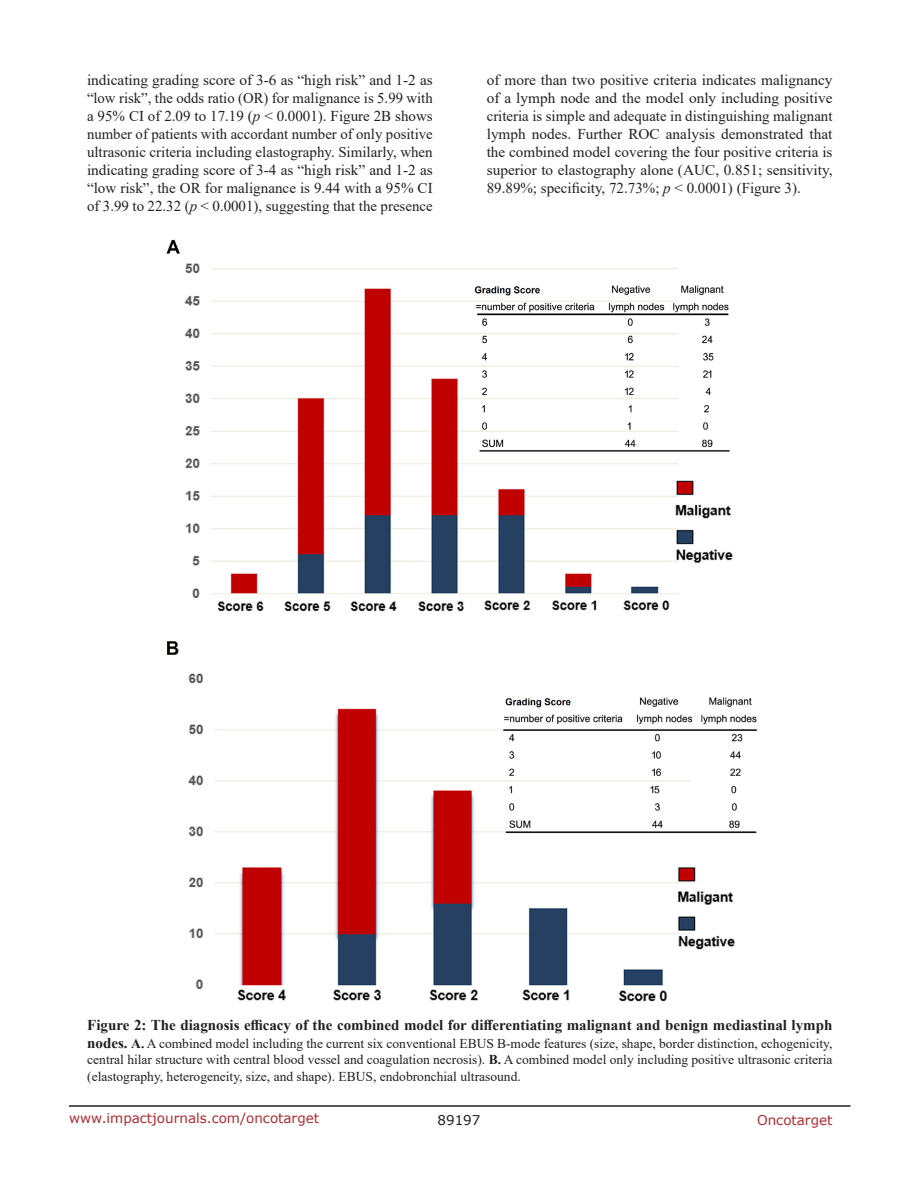
<style>
.page{position:relative;width:918px;height:1188px;background:#fff}
.page>*{position:absolute;margin:0;border:0;box-sizing:border-box;transform-origin:0 0}
.BodyText{font:15px/18px "Times New Roman";color:#221f22;text-align:justify}
.FigureText{font:700 15px "Times New Roman";color:#221f22}
.FigureText-2{font:13.5px/16.2px "Times New Roman";color:#221f22;text-align:justify}
.t1{font:13.5px "Verdana";color:#ac2b31}
.t2{font:13.5px "Verdana";color:#221f22}
.s1{font-style:italic}
.s2{font-weight:700;font-size:15px}
.s3{font-weight:700}
</style>
<div class="page">
<hr style="left:69px;top:1105px;width:781px;height:2px;background:#231f20">
<img style="left:166px;top:239px;width:592px;height:763px">
<p class="BodyText" style="left:87px;top:71px;width:347px">indicating grading score of 3-6 as “high risk” and 1-2 as “low risk”, the odds ratio (OR) for malignance is 5.99 with a 95% CI of 2.09 to 17.19 (<span class="s1">p</span> &lt; 0.0001). Figure 2B shows number of patients with accordant number of only positive ultrasonic criteria including elastography. Similarly, when indicating grading score of 3-4 as “high risk” and 1-2 as “low risk”, the OR for malignance is 9.44 with a 95% CI of 3.99 to 22.32 (<span class="s1">p</span> &lt; 0.0001), suggesting that the presence</p>
<p class="BodyText" style="left:487px;top:71px;width:347px">of more than two positive criteria indicates malignancy of a lymph node and the model only including positive criteria is simple and adequate in distinguishing malignant lymph nodes. Further ROC analysis demonstrated that the combined model covering the four positive criteria is superior to elastography alone (AUC, 0.851; sensitivity, 89.89%; specificity, 72.73%; <span class="s1">p</span> &lt; 0.0001) (Figure 3).</p>
<p class="FigureText" style="left:87px;top:1014px;width:747px">Figure 2: The diagnosis efficacy of the combined model for differentiating malignant and benign mediastinal lymph</p>
<p class="FigureText-2" style="left:87px;top:1035px;width:747px"><span class="s2">nodes.</span> <span class="s3">A.</span> A combined model including the current six conventional EBUS B-mode features (size, shape, border distinction, echogenicity, central hilar structure with central blood vessel and coagulation necrosis). <span class="s3">B.</span> A combined model only including positive ultrasonic criteria (elastography, heterogeneity, size, and shape). EBUS, endobronchial ultrasound.</p>
<p class="t1" style="left:69px;top:1109px;width:252px">www.impactjournals.com/oncotarget</p>
<p class="t2" style="left:438px;top:1111px;width:44px">89197</p>
<p class="t1" style="left:757px;top:1111px;width:77px">Oncotarget</p>
</div>
